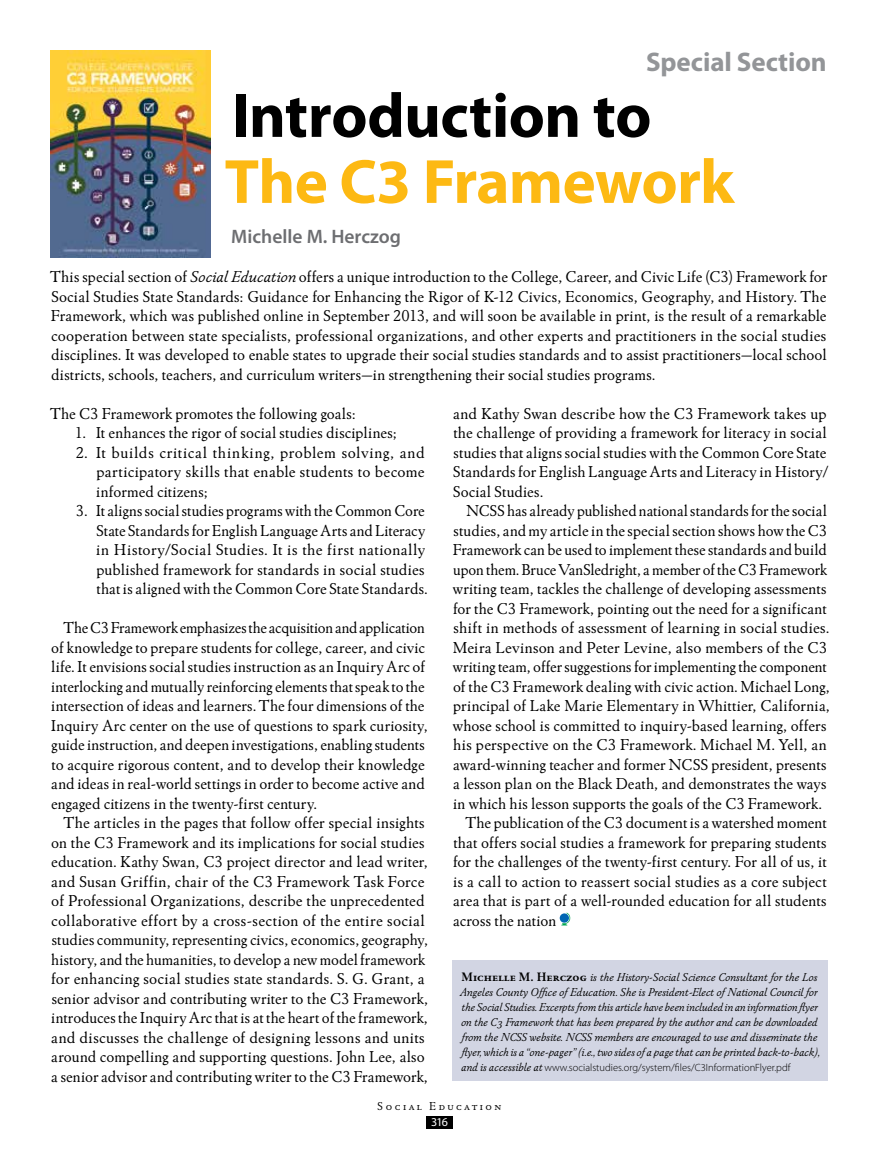
<style>
.page{position:relative;width:878px;height:1161px;background:#fff}
.page>*{position:absolute;margin:0;border:0;box-sizing:border-box;transform-origin:0 0}
.t1{font:700 63px "Myriad Pro";letter-spacing:-.01em;color:#000}
.t2{font:700 63px "Myriad Pro";letter-spacing:-.015em;color:#fdb913}
.t3{font:700 27px "Myriad Pro";color:#939598}
.t4{font:600 19.5px "Myriad Pro";color:#6d6e71}
.t5{font:16.5px/19.5px "Winchester New ITC";letter-spacing:.005em;color:#000;text-align:justify}
.t6{font:12px/15px "Winchester New ITC Book Italic OS";color:#000}
.t7{font:12px "Winchester New ITC Book SC";letter-spacing:.2em;color:#000}
.t8{font:12px "Myriad Pro";color:#fff}
.t9{font:300 10.5px "Myriad Pro";color:#000}
.s1{font-style:italic}
.s2{font-family:"Winchester New ITC Bold SC";font-size:12.75px}
.s3{font-family:"Winchester New ITC Book Italic OS";font-weight:400;font-size:12px}
</style>
<div class="page">
<div style="left:426px;top:1117px;width:26px;height:12px;background:#000"></div>
<svg style="left:561px;top:913px;width:10px;height:12px"></svg>
<svg style="left:559px;top:913px;width:10px;height:10px"></svg>
<div style="left:452px;top:961px;width:375px;height:120px;background:#d2d5e3"></div>
<img style="left:51px;top:51px;width:160px;height:207px">
<h2 class="t3" style="left:646px;top:47px;width:182px">Special Section</h2>
<h1 class="t1" style="left:231px;top:80px;width:421px">Introduction to</h1>
<h1 class="t2" style="left:225px;top:146px;width:511px">The C3 Framework</h1>
<p class="t4" style="left:231px;top:224px;width:171px">Michelle M. Herczog</p>
<p class="t5" style="left:50px;top:267px;width:778px">This special section of <span class="s1">Social Education</span> offers a unique introduction to the College, Career, and Civic Life (C3) Framework for Social Studies State Standards: Guidance for Enhancing the Rigor of K-12 Civics, Economics, Geography, and History. The Framework, which was published online in September 2013, and will soon be available in print, is the result of a remarkable cooperation between state specialists, professional organizations, and other experts and practitioners in the social studies disciplines. It was developed to enable states to upgrade their social studies standards and to assist practitioners—local school districts, schools, teachers, and curriculum writers—in strengthening their social studies programs.</p>
<p class="t5" style="left:50px;top:403px;width:307px">The C3 Framework promotes the following goals:</p>
<p class="t5" style="left:75px;top:423px;width:323px">1. It enhances the rigor of social studies disciplines;</p>
<p class="t5" style="left:96px;top:442px;width:330px;text-indent:-20px">2. It builds critical thinking, problem solving, and participatory skills that enable students to become informed citizens;</p>
<p class="t5" style="left:96px;top:501px;width:333px;text-align:left;text-indent:-20px">3. It aligns social studies programs with the Common Core State Standards for English Language Arts and Literacy in History/Social Studies. It is the first nationally published framework for standards in social studies that is aligned with the Common Core State Standards.</p>
<p class="t5" style="left:51px;top:618px;width:378px;text-align:left;text-indent:13px">The C3 Framework emphasizes the acquisition and application of knowledge to prepare students for college, career, and civic life. It envisions social studies instruction as an Inquiry Arc of interlocking and mutually reinforcing elements that speak to the intersection of ideas and learners. The four dimensions of the Inquiry Arc center on the use of questions to spark curiosity, guide instruction, and deepen investigations, enabling students to acquire rigorous content, and to develop their knowledge and ideas in real-world settings in order to become active and engaged citizens in the twenty-first century.</p>
<p class="t5" style="left:51px;top:813px;width:378px;text-align:center">The articles in the pages that follow offer special insights on the C3 Framework and its implications for social studies education. Kathy Swan, C3 project director and lead writer, and Susan Griffin, chair of the C3 Framework Task Force of Professional Organizations, describe the unprecedented collaborative effort by a cross-section of the entire social studies community, representing civics, economics, geography, history, and the humanities, to develop a new model framework for enhancing social studies state standards. S. G. Grant, a senior advisor and contributing writer to the C3 Framework, introduces the Inquiry Arc that is at the heart of the framework, and discusses the challenge of designing lessons and units around compelling and supporting questions. John Lee, also a senior advisor and contributing writer to the C3 Framework,</p>
<p class="t5" style="left:453px;top:403px;width:376px">and Kathy Swan describe how the C3 Framework takes up the challenge of providing a framework for literacy in social studies that aligns social studies with the Common Core State Standards for English Language Arts and Literacy in History/ Social Studies.</p>
<p class="t5" style="left:466px;top:501px;width:362px">NCSS has already published national standards for the social</p>
<p class="t5" style="left:453px;top:520px;width:375px">studies, and my article in the special section shows how the C3</p>
<p class="t5" style="left:453px;top:540px;width:375px">Framework can be used to implement these standards and build</p>
<p class="t5" style="left:453px;top:559px;width:375px">upon them. Bruce VanSledright, a member of the C3 Framework</p>
<p class="t5" style="left:453px;top:579px;width:375px">writing team, tackles the challenge of developing assessments</p>
<p class="t5" style="left:453px;top:598px;width:375px">for the C3 Framework, pointing out the need for a significant</p>
<p class="t5" style="left:453px;top:618px;width:377px">shift in methods of assessment of learning in social studies.</p>
<p class="t5" style="left:452px;top:637px;width:376px">Meira Levinson and Peter Levine, also members of the C3</p>
<p class="t5" style="left:453px;top:657px;width:375px">writing team, offer suggestions for implementing the component</p>
<p class="t5" style="left:453px;top:676px;width:378px">of the C3 Framework dealing with civic action. Michael Long,</p>
<p class="t5" style="left:453px;top:696px;width:378px">principal of Lake Marie Elementary in Whittier, California,</p>
<p class="t5" style="left:453px;top:715px;width:375px">whose school is committed to inquiry-based learning, offers</p>
<p class="t5" style="left:453px;top:735px;width:375px">his perspective on the C3 Framework. Michael M. Yell, an</p>
<p class="t5" style="left:453px;top:754px;width:375px">award-winning teacher and former NCSS president, presents</p>
<p class="t5" style="left:453px;top:774px;width:375px">a lesson plan on the Black Death, and demonstrates the ways</p>
<p class="t5" style="left:453px;top:793px;width:370px">in which his lesson supports the goals of the C3 Framework.</p>
<p class="t5" style="left:465px;top:813px;width:363px">The publication of the C3 document is a watershed moment</p>
<p class="t5" style="left:453px;top:832px;width:374px">that offers social studies a framework for preparing students</p>
<p class="t5" style="left:453px;top:852px;width:375px">for the challenges of the twenty-first century. For all of us, it</p>
<p class="t5" style="left:453px;top:871px;width:375px">is a call to action to reassert social studies as a core subject</p>
<p class="t5" style="left:453px;top:891px;width:375px">area that is part of a well-rounded education for all students</p>
<p class="t5" style="left:453px;top:910px;width:105px">across the nation</p>
<p class="t6" style="left:460px;top:969px;width:361px"><span class="s2">Michelle M. Herczog</span> is the History-Social Science Consultant for the Los Angeles County Office of Education. She is President-Elect of National Council for the Social Studies. Excerpts from this article have been included in an information flyer on the C3 Framework that has been prepared by the author and can be downloaded from the NCSS website. NCSS members are encouraged to use and disseminate the flyer, which is a “one-pager” (i.e., two sides of a page that can be printed back-to-back),</p>
<p class="t9" style="left:461px;top:1062px;width:331px"><span class="s3">and is accessible at</span> www.socialstudies.org/system/files/C3InformationFlyer.pdf</p>
<p class="t7" style="left:377px;top:1098px;width:125px">Social Education</p>
<p class="t8" style="left:431px;top:1116px;width:18px">316</p>
</div>
